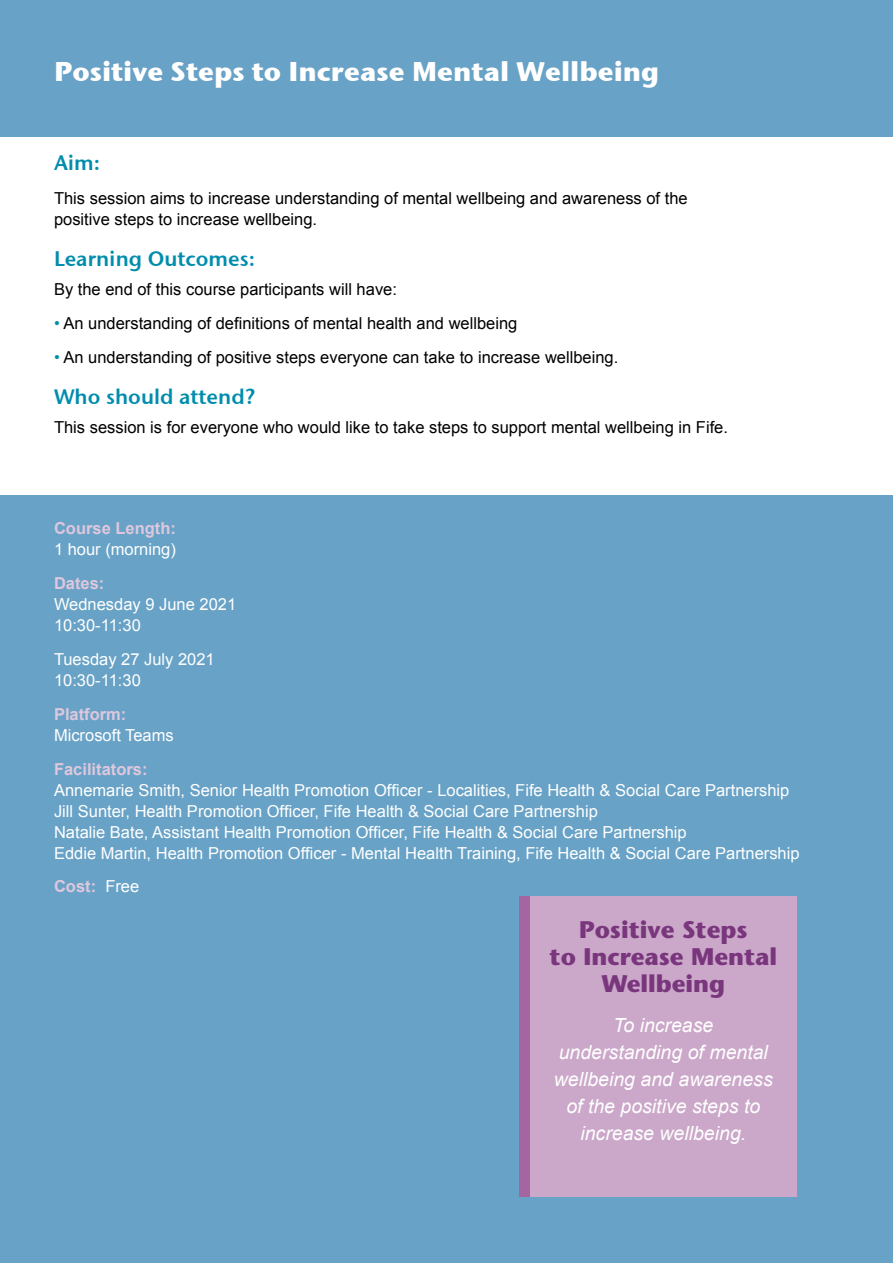
<style>
.page{position:relative;width:893px;height:1263px;background:#fff}
.page>*{position:absolute;margin:0;border:0;box-sizing:border-box;transform-origin:0 0}
.t1{font:700 27px "Stone Sans ITC";color:#fff}
.t2{font:700 24px/27px "Stone Sans Std";color:#79367d;text-align:center}
.t3{font:21px "Stone Sans Sem ITCTT Semi";color:#008dad}
.t4{font:italic 19.5px/27px "Arial";color:#fff;text-align:center}
.t5{font:16.5px/21px "Arial";color:#fff}
.t6{font:16.5px/21px "Arial";color:#000}
.t7{font:700 16.5px "Arial";color:#dec8dd}
.s1{color:#008dad}
.s2{font-weight:400;color:#fff}
</style>
<div class="page">
<div style="left:0;top:495px;width:893px;height:768px;background:#68a2c6"></div>
<div style="left:0;top:0;width:893px;height:136px;background:#68a2c6"></div>
<div style="left:529px;top:896px;width:268px;height:301px;background:#cba7c9"></div>
<div style="left:519px;top:896px;width:10px;height:301px;background:#a465a1"></div>
<h1 class="t1" style="left:54px;top:47px;width:607px">Positive Steps to Increase Mental Wellbeing</h1>
<p class="t3" style="left:54px;top:145px;width:48px">Aim:</p>
<p class="t6" style="left:54px;top:187px;width:635px">This session aims to increase understanding of mental wellbeing and awareness of the positive steps to increase wellbeing.</p>
<p class="t3" style="left:54px;top:241px;width:203px">Learning Outcomes:</p>
<p class="t6" style="left:54px;top:279px;width:344px">By the end of this course participants will have:</p>
<p class="t6" style="left:54px;top:313px;width:465px"><span class="s1">•</span> An understanding of definitions of mental health and wellbeing</p>
<p class="t6" style="left:54px;top:346px;width:566px"><span class="s1">•</span> An understanding of positive steps everyone can take to increase wellbeing.</p>
<p class="t3" style="left:54px;top:379px;width:203px">Who should attend?</p>
<p class="t6" style="left:54px;top:417px;width:676px">This session is for everyone who would like to take steps to support mental wellbeing in Fife.</p>
<p class="t7" style="left:54px;top:518px;width:123px">Course Length:</p>
<p class="t5" style="left:54px;top:539px;width:123px">1 hour (morning)</p>
<p class="t7" style="left:54px;top:572px;width:52px">Dates:</p>
<p class="t5" style="left:54px;top:594px;width:184px">Wednesday 9 June 2021<br>10:30-11:30</p>
<p class="t5" style="left:54px;top:649px;width:162px">Tuesday 27 July 2021<br>10:30-11:30</p>
<p class="t7" style="left:54px;top:703px;width:74px">Platform:</p>
<p class="t5" style="left:54px;top:725px;width:121px">Microsoft Teams</p>
<p class="t7" style="left:54px;top:758px;width:95px">Facilitators:</p>
<p class="t5" style="left:54px;top:779px;width:747px">Annemarie Smith, Senior Health Promotion Officer - Localities, Fife Health &amp; Social Care Partnership Jill Sunter, Health Promotion Officer, Fife Health &amp; Social Care Partnership<br>Natalie Bate, Assistant Health Promotion Officer, Fife Health &amp; Social Care Partnership<br>Eddie Martin, Health Promotion Officer - Mental Health Training, Fife Health &amp; Social Care Partnership</p>
<p class="t7" style="left:54px;top:876px;width:87px">Cost: <span class="s2">Free</span></p>
<h2 class="t2" style="left:550px;top:916px;width:229px">Positive Steps<br>to Increase Mental<br>Wellbeing</h2>
<p class="t4" style="left:554px;top:1012px;width:220px">To increase understanding of mental wellbeing and awareness of the positive steps to increase wellbeing.</p>
</div>
